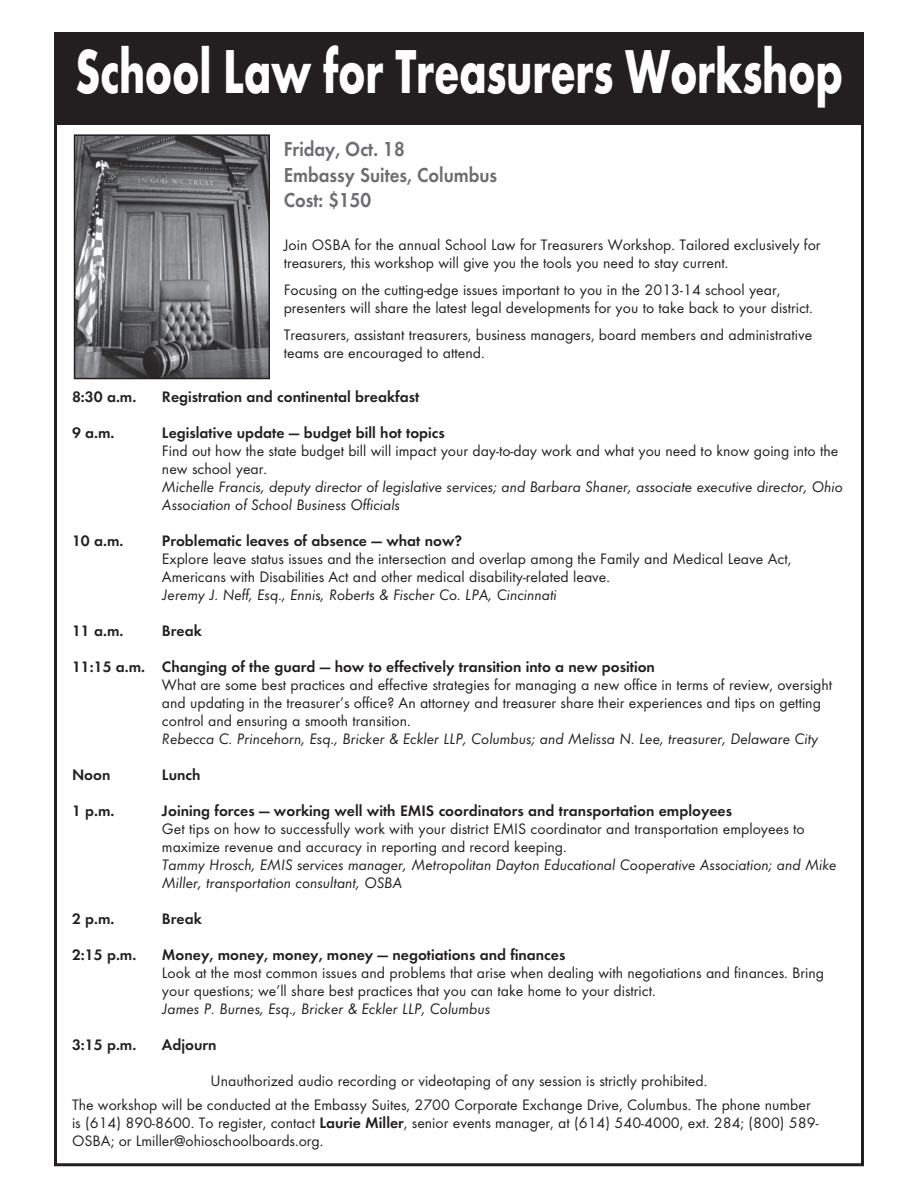
<style>
.page{position:relative;width:918px;height:1188px;background:#fff}
.page>*{position:absolute;margin:0;border:0;box-sizing:border-box;transform-origin:0 0}
.t1{font:700 64.35px "Futura T";letter-spacing:-.005em;color:#fff;scale:.69 1}
.t2{font:600 21px/25.5px "Futura T";color:#6c6d70;scale:.9 1}
.t3{font:15.75px/18px "Futura T";color:#231f20}
.t4{font:italic 15.75px/18px "Futura T";color:#231f20}
.t5{font:600 15.75px "Futura T";color:#231f20}
.s1{font-weight:600}
</style>
<div class="page">
<img style="left:77px;top:137px;width:190px;height:239px">
<div style="left:74px;top:134px;width:196px;height:245px;border:2px solid #231f20"></div>
<div style="left:54px;top:32px;width:810px;height:93px;background:#231f20"></div>
<h1 class="t1" style="left:75px;top:33px;width:1114px">School Law for Treasurers Workshop</h1>
<h2 class="t2" style="left:284px;top:136px;width:239px">Friday, Oct. 18<br>Embassy Suites, Columbus<br>Cost: $150</h2>
<p class="t3" style="left:284px;top:236px;width:538px">Join OSBA for the annual School Law for Treasurers Workshop. Tailored exclusively for treasurers, this workshop will give you the tools you need to stay current.</p>
<p class="t3" style="left:284px;top:281px;width:531px">Focusing on the cutting-edge issues important to you in the 2013-14 school year, presenters will share the latest legal developments for you to take back to your district.</p>
<p class="t3" style="left:284px;top:325px;width:530px">Treasurers, assistant treasurers, business managers, board members and administrative teams are encouraged to attend.</p>
<p class="t5" style="left:72px;top:387px;width:66px">8:30 a.m.</p>
<p class="t5" style="left:162px;top:387px;width:259px">Registration and continental breakfast</p>
<p class="t5" style="left:72px;top:423px;width:44px">9 a.m.</p>
<p class="t5" style="left:162px;top:423px;width:284px">Legislative update — budget bill hot topics</p>
<p class="t3" style="left:162px;top:442px;width:678px">Find out how the state budget bill will impact your day-to-day work and what you need to know going into the new school year.</p>
<p class="t4" style="left:162px;top:478px;width:682px">Michelle Francis, deputy director of legislative services; and Barbara Shaner, associate executive director, Ohio<br>Association of School Business Officials</p>
<p class="t5" style="left:72px;top:531px;width:53px">10 a.m.</p>
<p class="t5" style="left:162px;top:531px;width:302px">Problematic leaves of absence — what now?</p>
<p class="t3" style="left:162px;top:550px;width:631px">Explore leave status issues and the intersection and overlap among the Family and Medical Leave Act,<br>Americans with Disabilities Act and other medical disability-related leave.</p>
<p class="t4" style="left:162px;top:586px;width:396px">Jeremy J. Neff, Esq., Ennis, Roberts &amp; Fischer Co. LPA, Cincinnati</p>
<p class="t5" style="left:72px;top:621px;width:53px">11 a.m.</p>
<p class="t5" style="left:162px;top:621px;width:41px">Break</p>
<p class="t5" style="left:72px;top:657px;width:585px">11:15 a.m. Changing of the guard — how to effectively transition into a new position</p>
<p class="t3" style="left:162px;top:676px;width:672px">What are some best practices and effective strategies for managing a new office in terms of review, oversight and updating in the treasurer’s office? An attorney and treasurer share their experiences and tips on getting control and ensuring a smooth transition.</p>
<p class="t4" style="left:162px;top:730px;width:658px">Rebecca C. Princehorn, Esq., Bricker &amp; Eckler LLP, Columbus; and Melissa N. Lee, treasurer, Delaware City</p>
<p class="t5" style="left:72px;top:765px;width:40px">Noon</p>
<p class="t5" style="left:162px;top:765px;width:40px">Lunch</p>
<p class="t5" style="left:72px;top:801px;width:44px">1 p.m.</p>
<p class="t5" style="left:162px;top:801px;width:572px">Joining forces — working well with EMIS coordinators and transportation employees</p>
<p class="t3" style="left:162px;top:820px;width:644px">Get tips on how to successfully work with your district EMIS coordinator and transportation employees to maximize revenue and accuracy in reporting and record keeping.</p>
<p class="t4" style="left:162px;top:856px;width:676px">Tammy Hrosch, EMIS services manager, Metropolitan Dayton Educational Cooperative Association; and Mike<br>Miller, transportation consultant, OSBA</p>
<p class="t5" style="left:72px;top:909px;width:44px">2 p.m.</p>
<p class="t5" style="left:162px;top:909px;width:41px">Break</p>
<p class="t5" style="left:72px;top:945px;width:66px">2:15 p.m.</p>
<p class="t5" style="left:162px;top:945px;width:405px">Money, money, money, money — negotiations and finances</p>
<p class="t3" style="left:162px;top:964px;width:664px">Look at the most common issues and problems that arise when dealing with negotiations and finances. Bring your questions; we’ll share best practices that you can take home to your district.</p>
<p class="t4" style="left:162px;top:1000px;width:330px">James P. Burnes, Esq., Bricker &amp; Eckler LLP, Columbus</p>
<p class="t5" style="left:72px;top:1035px;width:66px">3:15 p.m.</p>
<p class="t5" style="left:162px;top:1035px;width:56px">Adjourn</p>
<p class="t3" style="left:211px;top:1072px;width:498px">Unauthorized audio recording or videotaping of any session is strictly prohibited.</p>
<p class="t3" style="left:72px;top:1096px;width:748px">The workshop will be conducted at the Embassy Suites, 2700 Corporate Exchange Drive, Columbus. The phone number is (614) 890-8600. To register, contact <span class="s1">Laurie Miller</span>, senior events manager, at (614) 540-4000, ext. 284; (800) 589-<br>OSBA; or Lmiller@ohioschoolboards.org.</p>
</div>
